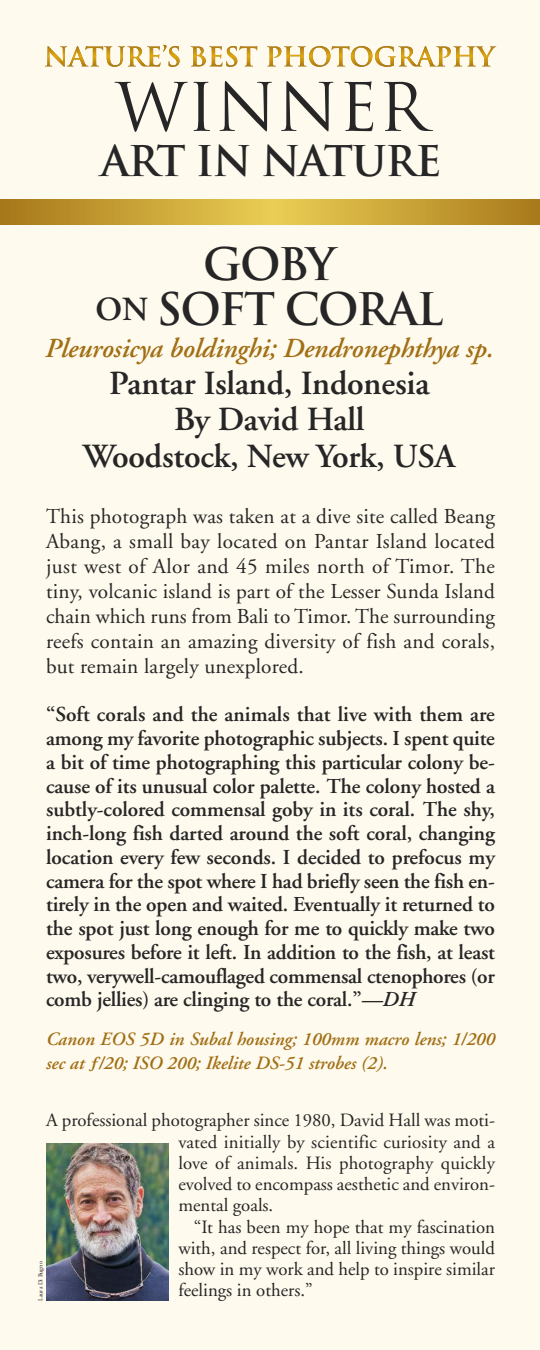
<style>
.page{position:relative;width:540px;height:1350px;background:#fefaed}
.page>*{position:absolute;margin:0;border:0;box-sizing:border-box;transform-origin:0 0}
.t1{font:65px "Trajan";color:#272627}
.t2{font:700 43.75px/45px "Trajan";letter-spacing:-.04em;color:#272627;text-align:center}
.t3{font:700 41.25px "Trajan";letter-spacing:-.035em;color:#272627}
.t4{font:600 33.75px/36.2px "Adobe Garamond";letter-spacing:-.005em;color:#272627;text-align:center}
.t5{font:italic 600 27.5px "Adobe Garamond";letter-spacing:-.005em;color:#a16f15}
.t6{font:600 21.25px/23.8px "Adobe Garamond";letter-spacing:-.01em;color:#272627;text-align:justify}
.t7{font:21.25px/25px "Adobe Garamond";letter-spacing:.01em;color:#272627;text-align:justify}
.t8{font:18.75px/21.2px "Adobe Garamond";color:#272627;text-align:justify}
.t9{font:italic 600 18.75px/23.8px "Adobe Garamond";color:#a16f15}
.t10{font:6.25px "Adobe Garamond";color:#272627}
.s1{font-family:"Adobe Garamond";font-weight:600;font-size:33.75px}
.s2{font-style:italic}
</style>
<div class="page">
<img style="left:46px;top:1144px;width:122px;height:157px">
<svg style="left:45px;top:46px;width:177px;height:20px"></svg>
<svg style="left:0;top:199px;width:540px;height:25px;background:#c8a237"></svg>
<h1 class="t1" style="left:115px;top:70px;width:313px">WINNER</h1>
<h3 class="t3" style="left:101px;top:138px;width:342px">ART IN NATURE</h3>
<h2 class="t2" style="left:96px;top:243px;width:349px">GOBY<br><span class="s1">ON</span> SOFT CORAL</h2>
<p class="t5" style="left:45px;top:338px;width:450px">Pleurosicya boldinghi; Dendronephthya sp.</p>
<h3 class="t4" style="left:83px;top:368px;width:374px">Pantar Island, Indonesia<br>By David Hall<br>Woodstock, New York, USA</h3>
<p class="t7" style="left:46px;top:505px;width:450px">This photograph was taken at a dive site called Beang Abang, a small bay located on Pantar Island located just west of Alor and 45 miles north of Timor. The tiny, volcanic island is part of the Lesser Sunda Island chain which runs from Bali to Timor. The surrounding reefs contain an amazing diversity of fish and corals, but remain largely unexplored.</p>
<p class="t6" style="left:46px;top:705px;width:450px">“Soft corals and the animals that live with them are among my favorite photographic subjects. I spent quite a bit of time photographing this particular colony be&shy;cause of its unusual color palette. The colony hosted a subtly-colored commensal goby in its coral. The shy, inch-long fish darted around the soft coral, changing location every few seconds. I decided to prefocus my camera for the spot where I had briefly seen the fish en&shy;tirely in the open and waited. Eventually it returned to the spot just long enough for me to quickly make two exposures before it left. In addition to the fish, at least two, verywell-camouflaged commensal ctenophores (or comb jellies) are clinging to the coral.”<span class="s2">—DH</span></p>
<p class="t9" style="left:46px;top:1029px;width:450px">Canon EOS 5D in Subal housing; 100mm macro lens; 1/200 sec at ƒ/20; ISO 200; Ikelite DS-51 strobes (2).</p>
<p class="t8" style="left:178px;top:1112px;width:318px;text-indent:-132px">A professional photographer since 1980, David Hall was moti&shy;vated initially by scientific curiosity and a love of animals. His photography quickly evolved to encompass aesthetic and environ&shy;mental goals.</p>
<p class="t8" style="left:178px;top:1218px;width:318px;text-indent:15px">“It has been my hope that my fascination with, and respect for, all living things would show in my work and help to inspire similar feelings in others.”</p>
<p class="t10" style="left:38px;top:1301px;width:41px;rotate:-90deg">Laura Di Bugno</p>
</div>
